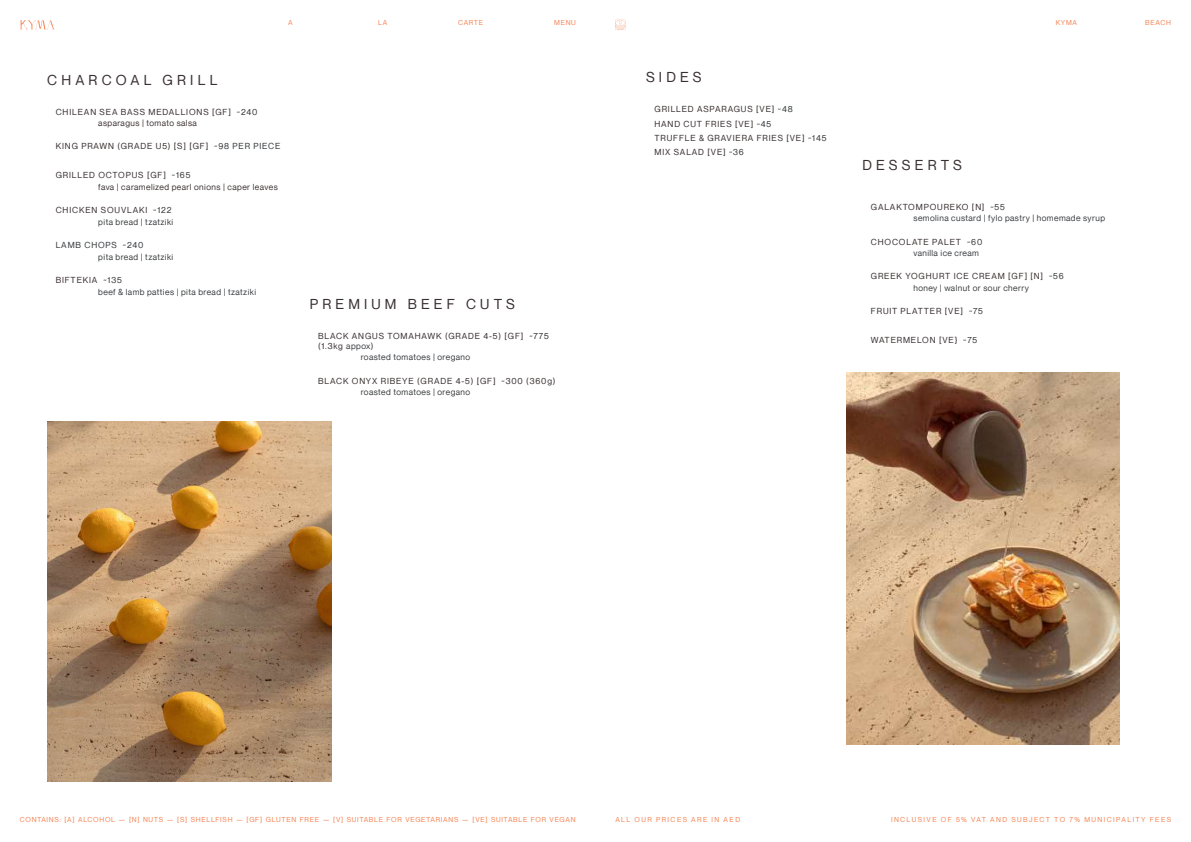
<style>
.page{position:relative;width:1191px;height:842px;background:#fff}
.page>*{position:absolute;margin:0;border:0;box-sizing:border-box;transform-origin:0 0}
.t1{font:14px "Neue Montreal";letter-spacing:.3em;color:#3a3031}
.t2{font:8.5px/14.5px "Neue Montreal";letter-spacing:.1em;color:#3a3031}
.t3{font:8.5px/11.6px "Neue Montreal";letter-spacing:.05em;color:#36393c}
.t4{font:8.5px/11.6px "Neue Montreal";letter-spacing:.08em;color:#3a3031}
.t5{font:8.5px/11.6px "Neue Montreal";letter-spacing:.05em;color:#3a3031}
.t6{font:8.5px/11.6px "Neue Montreal";letter-spacing:.055em;color:#3a3031}
.t7{font:8.5px/11.6px "Neue Montreal";letter-spacing:.1em;color:#36393c;text-align:right}
.t8{font:7px "Neue Montreal";letter-spacing:.1em;color:#f58555}
.t9{font:7px "Neue Montreal";letter-spacing:.2em;color:#f58555}
.s1{color:#36393c}
.s2{color:#3a3031}
</style>
<div class="page">
<svg style="left:20px;top:20px;width:34px;height:9px"></svg>
<svg style="left:615px;top:20px;width:10px;height:10px"></svg>
<img style="left:47px;top:421px;width:285px;height:361px">
<img style="left:846px;top:373px;width:273px;height:371px">
<p class="t8" style="left:288px;top:19px;width:6px">A</p>
<p class="t8" style="left:378px;top:19px;width:11px">LA</p>
<p class="t8" style="left:458px;top:19px;width:27px">CARTE</p>
<p class="t8" style="left:554px;top:19px;width:23px">MENU</p>
<p class="t8" style="left:1055px;top:19px;width:23px">KYMA</p>
<p class="t8" style="left:1145px;top:19px;width:27px">BEACH</p>
<h1 class="t1" style="left:47px;top:71px;width:172px">CHARCOAL GRILL</h1>
<p class="t2" style="left:98px;top:106px;width:161px;line-height:11.6px;text-indent:-43px">CHILEAN SEA BASS MEDALLIONS [GF] <span class="s1">~240 </span>asparagus | tomato salsa</p>
<p class="t2" style="left:56px;top:139px;width:226px">KING PRAWN (GRADE U5) [S] [GF] <span class="s1">~98 PER PIECE</span></p>
<p class="t5" style="left:98px;top:170px;width:181px;text-indent:-43px">GRILLED OCTOPUS [GF] <span class="s1">~165<br></span>fava | caramelized pearl onions | caper leaves</p>
<p class="t7" style="left:56px;top:204px;width:119px"><span class="s2">CHICKEN SOUVLAKI</span> ~122 pita bread | tzatziki</p>
<p class="t3" style="left:98px;top:239px;width:77px;text-indent:-43px">LAMB CHOPS ~240<br>pita bread | tzatziki</p>
<p class="t3" style="left:98px;top:274px;width:159px;text-indent:-43px"><span class="s2">BIFTEKIA</span> ~135<br>beef &amp; lamb patties | pita bread | tzatziki</p>
<h1 class="t1" style="left:310px;top:295px;width:207px">PREMIUM BEEF CUTS</h1>
<p class="t2" style="left:318px;top:330px;width:232px;line-height:10.2px">BLACK ANGUS TOMAHAWK (GRADE 4-5) [GF] <span class="s1">~</span>775 (1.3kg <span class="s1">appox)</span></p>
<p class="t3" style="left:361px;top:352px;width:111px">roasted tomatoes | oregano</p>
<p class="t4" style="left:361px;top:375px;width:196px;text-indent:-43px">BLACK ONYX RIBEYE (GRADE 4-5) [GF] <span class="s1">~</span>300 (360g) <span class="s1">roasted tomatoes | oregano</span></p>
<h1 class="t1" style="left:646px;top:69px;width:57px">SIDES</h1>
<p class="t2" style="left:654px;top:102px;width:173px">GRILLED ASPARAGUS [VE] <span class="s1">~48<br></span>HAND CUT FRIES [VE] <span class="s1">~45<br></span>TRUFFLE &amp; GRAVIERA FRIES [VE] <span class="s1">~145<br></span>MIX SALAD [VE] <span class="s1">~36</span></p>
<h1 class="t1" style="left:862px;top:156px;width:101px">DESSERTS</h1>
<p class="t3" style="left:913px;top:201px;width:193px;text-indent:-43px"><span class="s2">GALAKTOMPOUREKO [N]</span> ~55<br>semolina custard | fylo pastry | homemade syrup</p>
<p class="t3" style="left:913px;top:236px;width:70px;text-indent:-43px"><span class="s2">CHOCOLATE PALET</span> ~60 vanilla ice cream</p>
<p class="t6" style="left:913px;top:271px;width:152px;text-indent:-43px">GREEK YOGHURT ICE CREAM [GF] [N] <span class="s1">~56 honey | walnut or sour cherry</span></p>
<p class="t2" style="left:871px;top:304px;width:114px">FRUIT PLATTER [VE] <span class="s1">~75</span></p>
<p class="t2" style="left:871px;top:333px;width:108px">WATERMELON [VE} <span class="s1">~75</span></p>
<p class="t8" style="left:20px;top:815px;width:557px">CONTAINS: [A] ALCOHOL — [N] NUTS — [S] SHELLFISH — [GF] GLUTEN FREE — [V] SUITABLE FOR VEGETARIANS — [VE] SUITABLE FOR VEGAN</p>
<p class="t9" style="left:615px;top:815px;width:126px">ALL OUR PRICES ARE IN AED</p>
<p class="t9" style="left:891px;top:815px;width:282px">INCLUSIVE OF 5% VAT AND SUBJECT TO 7% MUNICIPALITY FEES</p>
</div>
